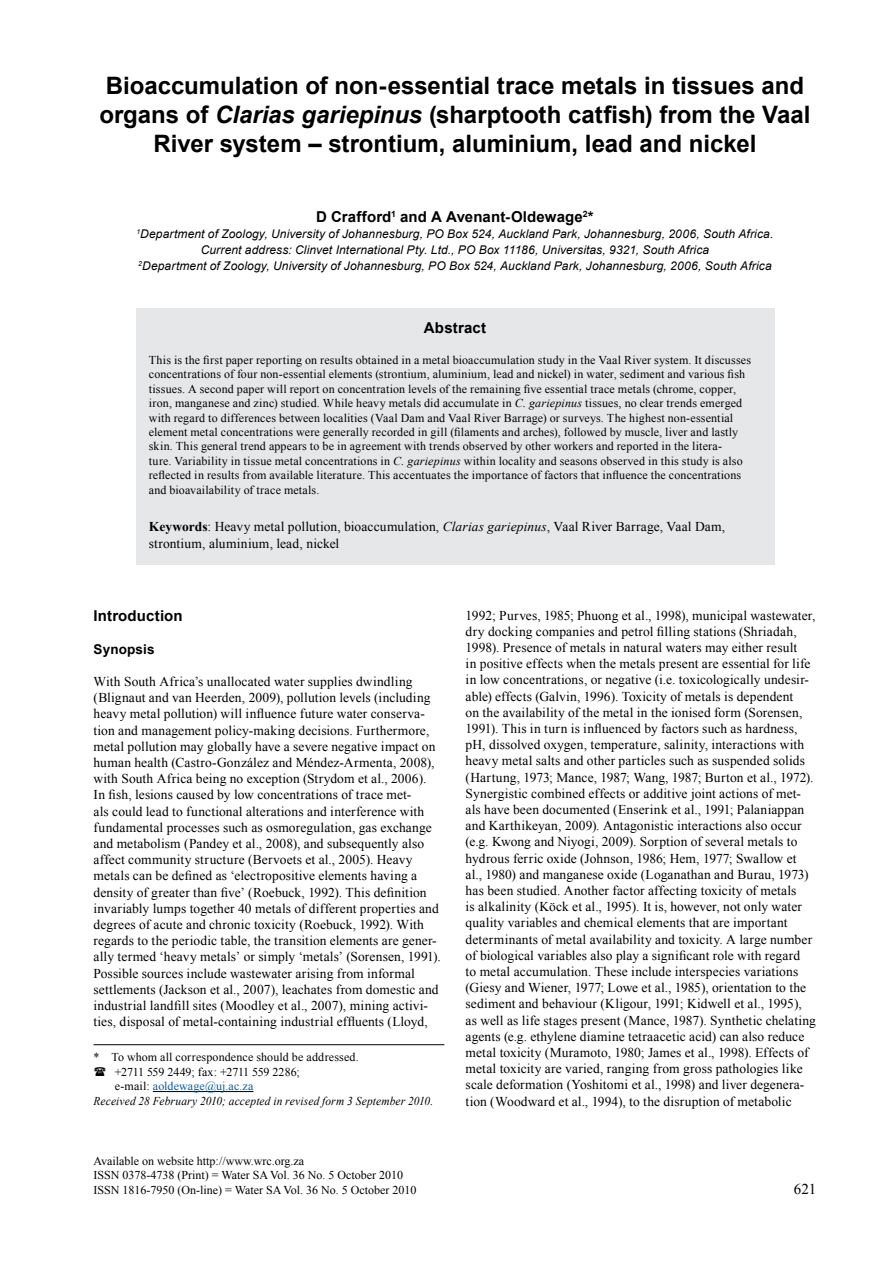
<style>
.page{position:relative;width:893px;height:1263px;background:#fff}
.page>*{position:absolute;margin:0;border:0;box-sizing:border-box;transform-origin:0 0}
.t1{font:700 24px/28.8px "Arial";color:#000;text-align:center}
.t2{font:700 15px "Arial";letter-spacing:.01em;color:#000}
.t3{font:15px "Times New Roman";color:#000}
.t4{font:13.5px/16.2px "Times New Roman";letter-spacing:.01em;color:#000}
.t5{font:700 13.5px "Arial";letter-spacing:.015em;color:#000}
.t6{font:12px/14.4px "Times New Roman";letter-spacing:.015em;color:#000}
.t7{font:italic 12px/16.2px "Arial";letter-spacing:.01em;color:#000;text-align:center}
.t8{font:italic 12px "Times New Roman";letter-spacing:.015em;color:#000;scale:.95 1}
.t9{font:12px "Times New Roman";letter-spacing:-.01em;color:#000}
.t10{font:12px "Times New Roman";letter-spacing:.01em;color:#005baa}
.s1{font-style:italic}
.s2{font-weight:700}
.s3{color:#000}
</style>
<div class="page">
<div style="left:136px;top:308px;width:638px;height:256px;background:#e5e7e8"></div>
<hr style="left:153px;top:1091px;width:100px;height:1px;background:#000">
<hr style="left:94px;top:1044px;width:350px;height:1px;background:#000">
<h1 class="t1" style="left:99px;top:72px;width:713px">Bioaccumulation of non-essential trace metals in tissues and organs of <span class="s1">Clarias gariepinus</span> (sharptooth catfish) from the Vaal<br>River system – strontium, aluminium, lead and nickel</h1>
<p class="t2" style="left:316px;top:207px;width:279px">D Crafford<sup>1</sup> and A Avenant-Oldewage<sup>2</sup>*</p>
<p class="t7" style="left:136px;top:226px;width:638px"><sup>1</sup>Department of Zoology, University of Johannesburg, PO Box 524, Auckland Park, Johannesburg, 2006, South Africa.<br>Current address: Clinvet International Pty. Ltd., PO Box 11186, Universitas, 9321, South Africa<br><sup>2</sup>Department of Zoology, University of Johannesburg, PO Box 524, Auckland Park, Johannesburg, 2006, South Africa</p>
<p class="t2" style="left:424px;top:318px;width:64px">Abstract</p>
<p class="t6" style="left:149px;top:353px;width:604px">This is the first paper reporting on results obtained in a metal bioaccumulation study in the Vaal River system. It discusses concentrations of four non-essential elements (strontium, aluminium, lead and nickel) in water, sediment and various fish tissues. A second paper will report on concentration levels of the remaining five essential trace metals (chrome, copper, iron, manganese and zinc) studied. While heavy metals did accumulate in <span class="s1">C. gariepinus</span> tissues, no clear trends emerged with regard to differences between localities (Vaal Dam and Vaal River Barrage) or surveys. The highest non-essential element metal concentrations were generally recorded in gill (filaments and arches), followed by muscle, liver and lastly skin. This general trend appears to be in agreement with trends observed by other workers and reported in the litera-<br>ture. Variability in tissue metal concentrations in <span class="s1">C. gariepinus</span> within locality and seasons observed in this study is also reflected in results from available literature. This accentuates the importance of factors that influence the concentrations and bioavailability of trace metals.</p>
<p class="t4" style="left:149px;top:519px;width:578px"><span class="s2">Keywords</span>: Heavy metal pollution, bioaccumulation, <span class="s1">Clarias gariepinus</span>, Vaal River Barrage, Vaal Dam, strontium, aluminium, lead, nickel</p>
<p class="t2" style="left:94px;top:606px;width:91px">Introduction</p>
<p class="t5" style="left:94px;top:640px;width:63px">Synopsis</p>
<p class="t4" style="left:94px;top:673px;width:349px">With South Africa’s unallocated water supplies dwindling (Blignaut and van Heerden, 2009), pollution levels (including heavy metal pollution) will influence future water conserva&shy;tion and management policy-making decisions. Furthermore, metal pollution may globally have a severe negative impact on human health (Castro-González and Méndez-Armenta, 2008), with South Africa being no exception (Strydom et al., 2006).<br>In fish, lesions caused by low concentrations of trace met-<br>als could lead to functional alterations and interference with fundamental processes such as osmoregulation, gas exchange and metabolism (Pandey et al., 2008), and subsequently also affect community structure (Bervoets et al., 2005). Heavy metals can be defined as ‘electropositive elements having a density of greater than five’ (Roebuck, 1992). This definition invariably lumps together 40 metals of different properties and degrees of acute and chronic toxicity (Roebuck, 1992). With regards to the periodic table, the transition elements are gener&shy;ally termed ‘heavy metals’ or simply ‘metals’ (Sorensen, 1991).<br>Possible sources include wastewater arising from informal settlements (Jackson et al., 2007), leachates from domestic and industrial landfill sites (Moodley et al., 2007), mining activi&shy;ties, disposal of metal-containing industrial effluents (Lloyd,</p>
<p class="t6" style="left:94px;top:1050px;width:267px">* To whom all correspondence should be addressed.</p>
<p class="t9" style="left:115px;top:1064px;width:187px">+2711 559 2449; fax: +2711 559 2286;</p>
<p class="t10" style="left:115px;top:1078px;width:140px"><span class="s3">e-mail:</span> aoldewage@uj.ac.za</p>
<p class="t8" style="left:94px;top:1092px;width:359px">Received 28 February 2010; accepted in revised form 3 September 2010.</p>
<p class="t6" style="left:94px;top:1153px;width:324px">Available on website http://www.wrc.org.za<br>ISSN 0378-4738 (Print) = Water SA Vol. 36 No. 5 October 2010<br>ISSN 1816-7950 (On-line) = Water SA Vol. 36 No. 5 October 2010</p>
<p class="t4" style="left:466px;top:607px;width:352px">1992; Purves, 1985; Phuong et al., 1998), municipal wastewater, dry docking companies and petrol filling stations (Shriadah, 1998). Presence of metals in natural waters may either result<br>in positive effects when the metals present are essential for life in low concentrations, or negative (i.e. toxicologically undesir&shy;able) effects (Galvin, 1996). Toxicity of metals is dependent<br>on the availability of the metal in the ionised form (Sorensen, 1991). This in turn is influenced by factors such as hardness, pH, dissolved oxygen, temperature, salinity, interactions with heavy metal salts and other particles such as suspended solids (Hartung, 1973; Mance, 1987; Wang, 1987; Burton et al., 1972).<br>Synergistic combined effects or additive joint actions of met&shy;als have been documented (Enserink et al., 1991; Palaniappan and Karthikeyan, 2009). Antagonistic interactions also occur (e.g. Kwong and Niyogi, 2009). Sorption of several metals to hydrous ferric oxide (Johnson, 1986; Hem, 1977; Swallow et al., 1980) and manganese oxide (Loganathan and Burau, 1973) has been studied. Another factor affecting toxicity of metals<br>is alkalinity (Köck et al., 1995). It is, however, not only water quality variables and chemical elements that are important determinants of metal availability and toxicity. A large number of biological variables also play a significant role with regard<br>to metal accumulation. These include interspecies variations (Giesy and Wiener, 1977; Lowe et al., 1985), orientation to the sediment and behaviour (Kligour, 1991; Kidwell et al., 1995), as well as life stages present (Mance, 1987). Synthetic chelating agents (e.g. ethylene diamine tetraacetic acid) can also reduce metal toxicity (Muramoto, 1980; James et al., 1998). Effects of metal toxicity are varied, ranging from gross pathologies like scale deformation (Yoshitomi et al., 1998) and liver degenera&shy;tion (Woodward et al., 1994), to the disruption of metabolic</p>
<p class="t3" style="left:794px;top:1179px;width:24px">621</p>
</div>
